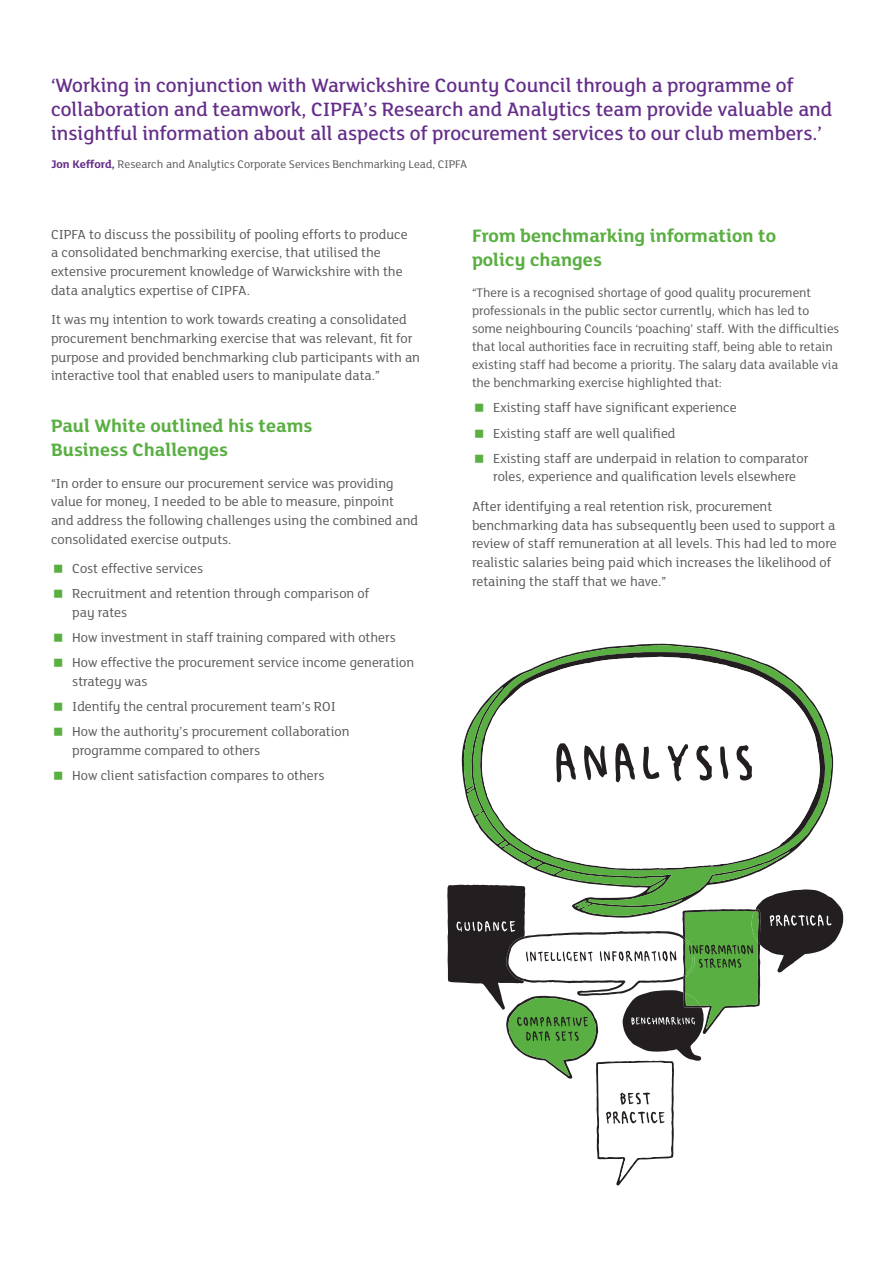
<style>
.page{position:relative;width:893px;height:1263px;background:#fff}
.page>*{position:absolute;margin:0;border:0;box-sizing:border-box;transform-origin:0 0}
.t1{font:500 21px/24px "FS Lola";color:#642d89}
.Subhead_A_13_16_bd{font:700 19.5px/24px "FS Lola";color:#59af41}
.t2{font:14.25px/18.8px "FS Lola";color:#57585a}
.Line_before_bullets{font:13.5px/18px "FS Lola";color:#57585a}
.Quote_Name{font:12px "FS Lola";color:#57585a}
.s1{font-weight:700;color:#642d89}
</style>
<div class="page">
<svg style="left:580px;top:645px;width:149px;height:7px"></svg>
<svg style="left:560px;top:652px;width:186px;height:5px"></svg>
<svg style="left:500px;top:657px;width:300px;height:30px"></svg>
<svg style="left:447px;top:687px;width:396px;height:499px"></svg>
<p class="t1" style="left:51px;top:73px;width:783px">‘Working in conjunction with Warwickshire County Council through a programme of collaboration and teamwork, CIPFA’s Research and Analytics team provide valuable and insightful information about all aspects of procurement services to our club members.’</p>
<p class="Quote_Name" style="left:51px;top:156px;width:418px"><span class="s1">Jon Kefford,</span> Research and Analytics Corporate Services Benchmarking Lead, CIPFA</p>
<p class="t2" style="left:51px;top:224px;width:358px">CIPFA to discuss the possibility of pooling efforts to produce a consolidated benchmarking exercise, that utilised the extensive procurement knowledge of Warwickshire with the data analytics expertise of CIPFA.</p>
<p class="t2" style="left:51px;top:310px;width:370px">It was my intention to work towards creating a consolidated procurement benchmarking exercise that was relevant, fit for purpose and provided benchmarking club participants with an interactive tool that enabled users to manipulate data.”</p>
<p class="Subhead_A_13_16_bd" style="left:51px;top:413px;width:263px">Paul White outlined his teams<br>Business Challenges</p>
<p class="t2" style="left:51px;top:473px;width:369px">“In order to ensure our procurement service was providing value for money, I needed to be able to measure, pinpoint and address the following challenges using the combined and consolidated exercise outputs.</p>
<p class="t2" style="left:72px;top:559px;width:132px">Cost effective services</p>
<p class="t2" style="left:72px;top:584px;width:298px">Recruitment and retention through comparison of pay rates</p>
<p class="t2" style="left:72px;top:628px;width:325px">How investment in staff training compared with others</p>
<p class="t2" style="left:72px;top:653px;width:343px">How effective the procurement service income generation strategy was</p>
<p class="t2" style="left:72px;top:697px;width:265px">Identify the central procurement team’s ROI</p>
<p class="t2" style="left:72px;top:722px;width:279px">How the authority’s procurement collaboration programme compared to others</p>
<p class="t2" style="left:72px;top:766px;width:254px">How client satisfaction compares to others</p>
<p class="Subhead_A_13_16_bd" style="left:472px;top:223px;width:306px">From benchmarking information to policy changes</p>
<p class="Line_before_bullets" style="left:472px;top:283px;width:369px">“There is a recognised shortage of good quality procurement professionals in the public sector currently, which has led to some neighbouring Councils ‘poaching’ staff. With the difficulties that local authorities face in recruiting staff, being able to retain existing staff had become a priority. The salary data available via the benchmarking exercise highlighted that:</p>
<p class="t2" style="left:493px;top:398px;width:245px">Existing staff have significant experience</p>
<p class="t2" style="left:493px;top:423px;width:184px">Existing staff are well qualified</p>
<p class="t2" style="left:493px;top:448px;width:317px">Existing staff are underpaid in relation to comparator roles, experience and qualification levels elsewhere</p>
<p class="t2" style="left:472px;top:496px;width:366px">After identifying a real retention risk, procurement benchmarking data has subsequently been used to support a review of staff remuneration at all levels. This had led to more realistic salaries being paid which increases the likelihood of retaining the staff that we have.”</p>
</div>
